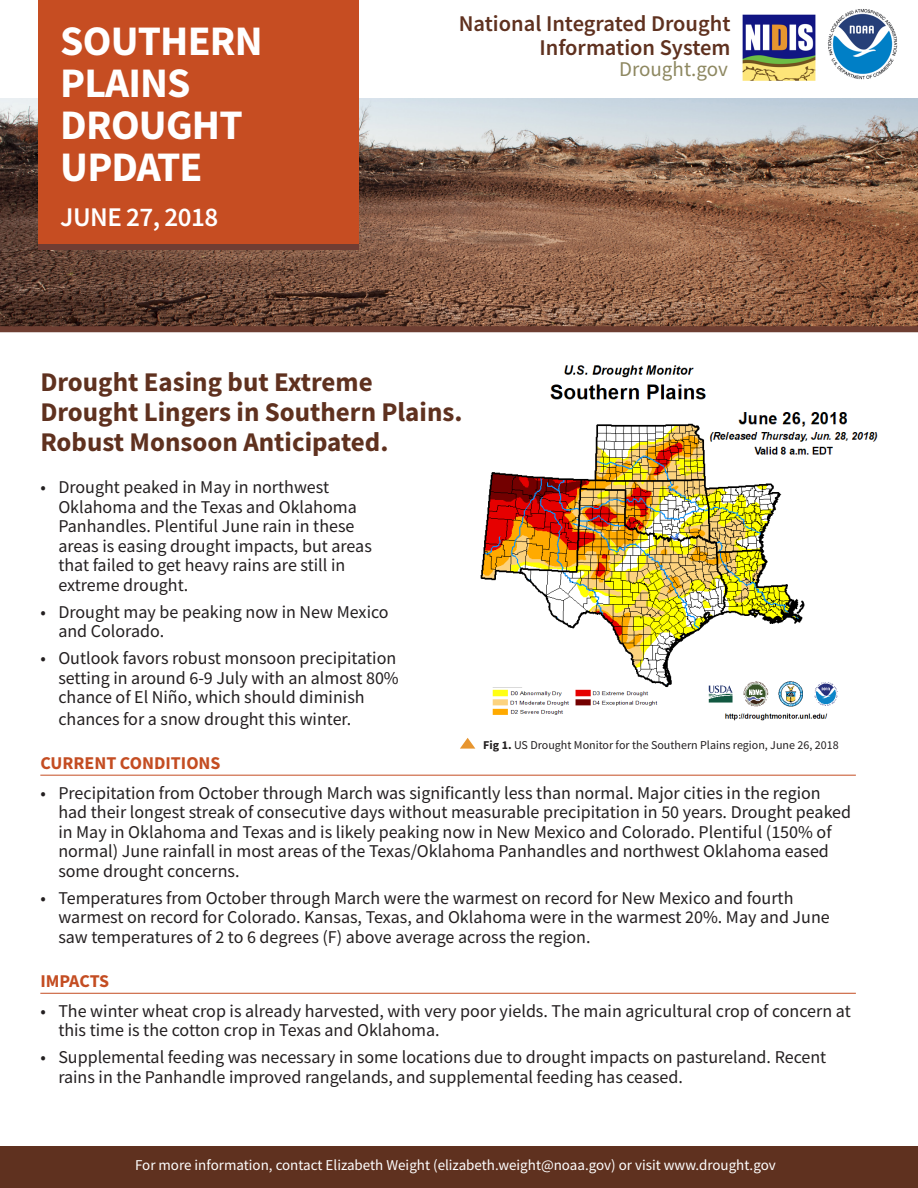
<style>
.page{position:relative;width:918px;height:1188px;background:#fff}
.page>*{position:absolute;margin:0;border:0;box-sizing:border-box;transform-origin:0 0}
.Main_Headline{font:700 42px/42px "Source Sans Pro";letter-spacing:-.02em;color:#fff}
.t1{font:700 27px/30px "Source Sans Pro";color:#5f311f}
.Subtitle{font:600 27px "Source Sans Pro";letter-spacing:-.02em;color:#fff}
.t2{font:600 22.5px/24px "Source Sans Pro";color:#5f311f;text-align:right}
.t3{font:21px "Source Sans Pro";color:#8e8861}
.t4{font:18px/19.5px "Source Sans Pro";color:#231f20}
.Heading_1{font:700 18px "Source Sans Pro";color:#c44d22}
.t5{font:15px "Source Sans Pro";color:#fff}
.Figure_Text{font:12px "Source Sans Pro";color:#231f20}
.s1{font-weight:700}
</style>
<div class="page">
<hr style="left:40px;top:775px;width:816px;height:1px;background:#c44d22">
<hr style="left:40px;top:993px;width:816px;height:1px;background:#c44d22">
<img style="left:0;top:99px;width:918px;height:227px">
<div style="left:38px;top:0;width:320px;height:250px;background:#c64d22"></div>
<img style="left:742px;top:14px;width:74px;height:67px">
<img style="left:827px;top:9px;width:71px;height:71px">
<div style="left:0;top:1147px;width:918px;height:41px;background:#5f311f"></div>
<div style="left:0;top:326px;width:918px;height:6px;background:#6e3e32"></div>
<div style="left:38px;top:244px;width:320px;height:6px;background:#703d33"></div>
<svg style="left:460px;top:738px;width:15px;height:11px"></svg>
<img style="left:550px;top:365px;width:156px;height:35px">
<img style="left:480px;top:423px;width:325px;height:265px">
<img style="left:709px;top:412px;width:169px;height:47px">
<img style="left:492px;top:689px;width:166px;height:26px">
<img style="left:679px;top:674px;width:159px;height:47px">
<p class="Main_Headline" style="left:60px;top:19px;width:204px">SOUTHERN<br>PLAINS<br>DROUGHT<br>UPDATE</p>
<p class="Subtitle" style="left:60px;top:199px;width:160px">JUNE 27, 2018</p>
<p class="t2" style="left:459px;top:11px;width:273px">National Integrated Drought<br>Information System</p>
<p class="t3" style="left:619px;top:55px;width:110px">Drought.gov</p>
<p class="t1" style="left:40px;top:367px;width:424px">Drought Easing but Extreme<br>Drought Lingers in Southern Plains.<br>Robust Monsoon Anticipated.</p>
<p class="t4" style="left:58px;top:477px;width:315px;text-indent:-18px">• Drought peaked in May in northwest Oklahoma and the Texas and Oklahoma Panhandles. Plentiful June rain in these areas is easing drought impacts, but areas that failed to get heavy rains are still in extreme drought.</p>
<p class="t4" style="left:58px;top:602px;width:332px;text-indent:-18px">• Drought may be peaking now in New Mexico and Colorado.</p>
<p class="t4" style="left:58px;top:648px;width:342px;text-indent:-18px">• Outlook favors robust monsoon precipitation setting in around 6-9 July with an almost 80% chance of El Niño, which should diminish</p>
<p class="t4" style="left:58px;top:709px;width:295px">chances for a snow drought this winter.</p>
<p class="Heading_1" style="left:40px;top:751px;width:182px">CURRENT CONDITIONS</p>
<p class="t4" style="left:58px;top:783px;width:794px;text-indent:-18px">• Precipitation from October through March was significantly less than normal. Major cities in the region had their longest streak of consecutive days without measurable precipitation in 50 years. Drought peaked in May in Oklahoma and Texas and is likely peaking now in New Mexico and Colorado. Plentiful (150% of normal) June rainfall in most areas of the Texas/Oklahoma Panhandles and northwest Oklahoma eased some drought concerns.</p>
<p class="t4" style="left:58px;top:888px;width:773px;text-indent:-18px">• Temperatures from October through March were the warmest on record for New Mexico and fourth warmest on record for Colorado. Kansas, Texas, and Oklahoma were in the warmest 20%. May and June saw temperatures of 2 to 6 degrees (F) above average across the region.</p>
<p class="Heading_1" style="left:40px;top:969px;width:70px">IMPACTS</p>
<p class="t4" style="left:58px;top:1001px;width:794px;text-indent:-18px">• The winter wheat crop is already harvested, with very poor yields. The main agricultural crop of concern at this time is the cotton crop in Texas and Oklahoma.</p>
<p class="t4" style="left:58px;top:1048px;width:770px;text-indent:-18px">• Supplemental feeding was necessary in some locations due to drought impacts on pastureland. Recent rains in the Panhandle improved rangelands, and supplemental feeding has ceased.</p>
<p class="Figure_Text" style="left:483px;top:737px;width:357px"><span class="s1">Fig 1.</span> US Drought Monitor for the Southern Plains region, June 26, 2018</p>
<p class="t5" style="left:135px;top:1156px;width:642px">For more information, contact Elizabeth Weight (elizabeth.weight@noaa.gov) or visit www.drought.gov</p>
</div>
